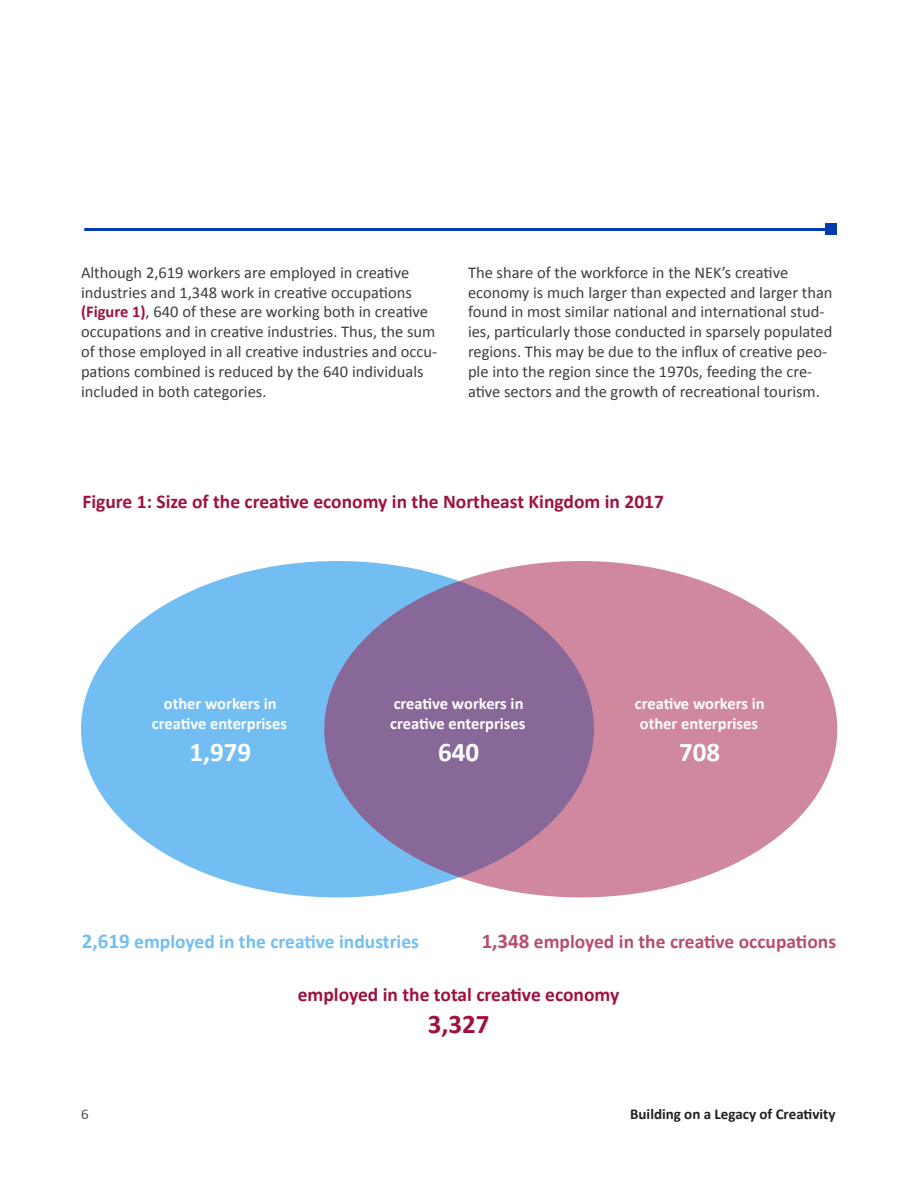
<style>
.page{position:relative;width:918px;height:1188px;background:#fff}
.page>*{position:absolute;margin:0;border:0;box-sizing:border-box;transform-origin:0 0}
.t1{font:700 27px "Calibri";color:#fff}
.t2{font:700 27px "Calibri";color:#9f123e}
.t3{font:700 19.5px "Calibri";color:#9f123e}
.t4{font:700 19.5px "Calibri";color:#72bef2}
.t5{font:16.5px/19.8px "Calibri";color:#3e3e3f}
.t6{font:700 16.5px "Calibri";color:#fff}
.t7{font:700 15px "Calibri";color:#231f20}
.t8{font:300 15px "Calibri";color:#231f20}
.s1{font-weight:700;color:#9f123e}
.s2{font-size:21px}
</style>
<div class="page">
<div style="left:81px;top:561px;width:513px;height:336px;background:#72bef2;border-radius:50%"></div>
<svg style="left:324px;top:561px;width:513px;height:336px;background:#b17a9b"></svg>
<hr style="left:84px;top:228px;width:747px;height:3px;background:#003bb0">
<div style="left:825px;top:224px;width:12px;height:12px;background:#003bb0"></div>
<p class="t5" style="left:81px;top:263px;width:358px">Although 2,619 workers are employed in creative industries and 1,348 work in creative occupations <span class="s1">(Figure 1)</span>, 640 of these are working both in creative occupations and in creative industries. Thus, the sum of those employed in all creative industries and occu&shy;pations combined is reduced by the 640 individuals included in both categories.</p>
<p class="t5" style="left:468px;top:263px;width:366px">The share of the workforce in the NEK’s creative economy is much larger than expected and larger than found in most similar national and international stud&shy;ies, particularly those conducted in sparsely populated regions. This may be due to the influx of creative peo&shy;ple into the region since the 1970s, feeding the cre&shy;ative sectors and the growth of recreational tourism.</p>
<p class="t3" style="left:82px;top:489px;width:583px">Figure 1: Size of the creative economy in the Northeast Kingdom in 2017</p>
<p class="t6" style="left:164px;top:693px;width:114px">other workers in</p>
<p class="t6" style="left:152px;top:713px;width:137px">creative enterprises</p>
<p class="t1" style="left:189px;top:735px;width:63px">1,979</p>
<p class="t6" style="left:394px;top:693px;width:131px">creative workers in</p>
<p class="t6" style="left:390px;top:713px;width:137px">creative enterprises</p>
<p class="t1" style="left:438px;top:735px;width:43px">640</p>
<p class="t6" style="left:635px;top:693px;width:131px">creative workers in</p>
<p class="t6" style="left:640px;top:713px;width:120px">other enterprises</p>
<p class="t1" style="left:679px;top:735px;width:43px">708</p>
<p class="t4" style="left:82px;top:929px;width:339px"><span class="s2">2,619</span> employed in the creative industries</p>
<p class="t3" style="left:481px;top:929px;width:356px"><span class="s2">1,348</span> employed in the creative occupations</p>
<p class="t3" style="left:298px;top:982px;width:323px">employed in the total creative economy</p>
<p class="t2" style="left:428px;top:1007px;width:63px">3,327</p>
<p class="t8" style="left:81px;top:1105px;width:9px">6</p>
<p class="t7" style="left:630px;top:1104px;width:207px">Building on a Legacy of Creativity</p>
</div>
